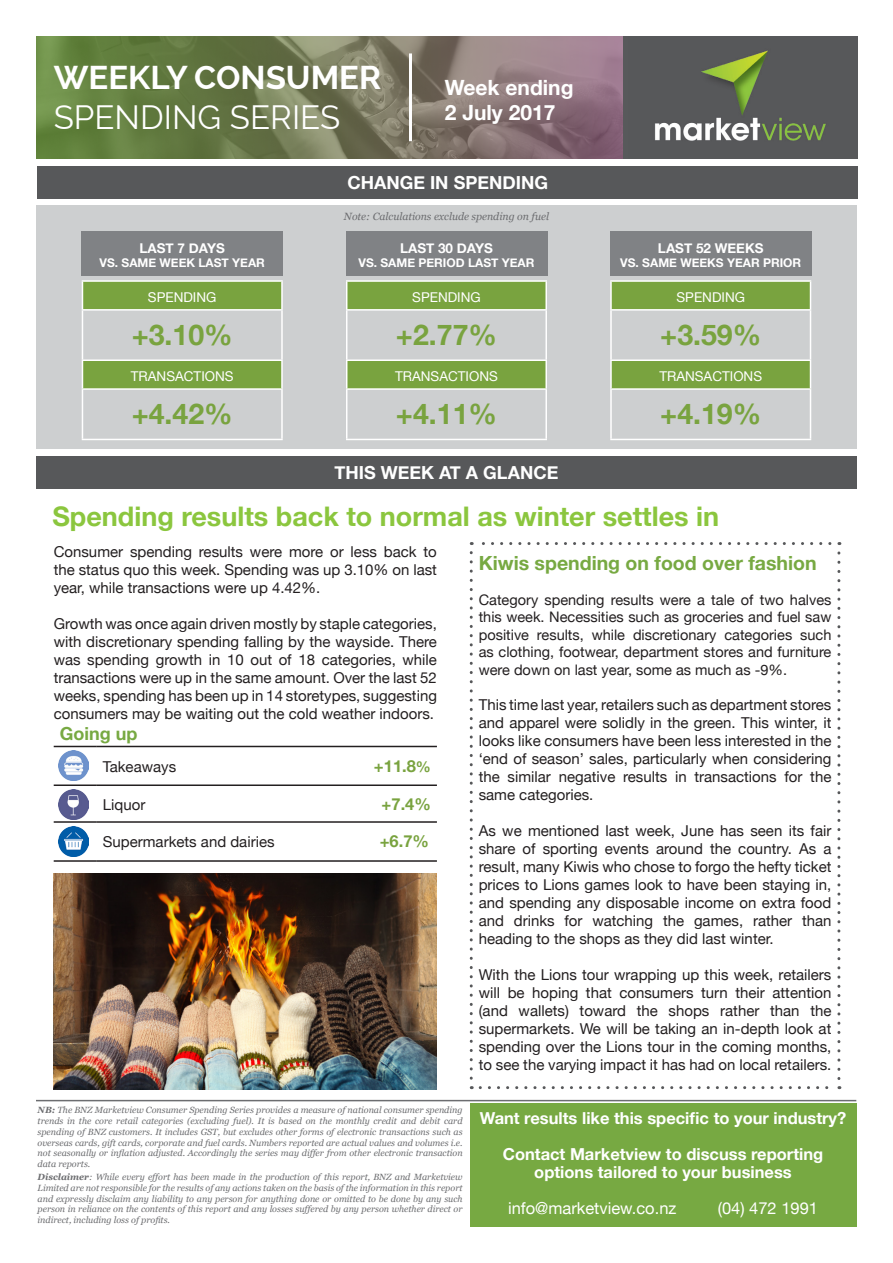
<style>
.page{position:relative;width:893px;height:1263px;background:#fff}
.page>*{position:absolute;margin:0;border:0;box-sizing:border-box;transform-origin:0 0}
.t1{font:700 33px "Raleway";color:#fff}
.t2{font:33px "Raleway";color:#fff}
.t3{font:700 28.5px "Helvetica Neue";color:#79a33f}
.t4{font:700 27px "Helvetica Neue";color:#8bc63e}
.t5{font:700 21px "Helvetica Neue";color:#fff}
.t6{font:700 19.5px "Helvetica Neue";color:#77a942}
.t7{font:700 18px "Helvetica Neue";color:#fff}
.t8{font:700 18px "Helvetica Neue";color:#77a942}
.t9{font:700 16.5px/18px "Helvetica Neue";color:#fff;text-align:center}
.t10{font:16.5px "Helvetica Neue";color:#fff}
.t11{font:700 16.5px "Helvetica Neue";color:#79a33f}
.t12{font:15px/18px "Helvetica Neue";color:#231f20;text-align:justify}
.t13{font:14.55px/17.4px "Helvetica Neue";color:#231f20;text-align:justify}
.t14{font:13.5px "Helvetica Neue";color:#fff}
.t15{font:700 13.5px "Helvetica Neue";color:#fff}
.t16{font:700 12px "Helvetica Neue";color:#fff}
.t17{font:italic 10.5px "Georgia";color:#6c6d70}
.t18{font:italic 9px/10.8px "Georgia";color:#6c6d70;text-align:justify}
.s1{font-size:15px}
.s2{font-weight:700}
</style>
<div class="page">
<div style="left:470px;top:1104px;width:386px;height:123px;background:#77a942"></div>
<hr style="left:36px;top:1100px;width:820px;height:1px;background:#6c6d70">
<div style="left:36px;top:456px;width:821px;height:33px;background:#57585a"></div>
<div style="left:36px;top:205px;width:821px;height:244px;background:#cdcfd0"></div>
<div style="left:610px;top:232px;width:201px;height:44px;background:#808285"></div>
<div style="left:346px;top:232px;width:201px;height:44px;background:#808285"></div>
<div style="left:82px;top:232px;width:201px;height:44px;background:#808285"></div>
<div style="left:38px;top:166px;width:820px;height:32px;background:#57585a"></div>
<svg style="left:36px;top:36px;width:588px;height:123px;background:#777a5c"></svg>
<hr style="left:409px;top:53px;width:3px;height:88px;background:#fff">
<img style="left:624px;top:36px;width:234px;height:123px">
<hr style="left:82px;top:390px;width:1px;height:49px;background:#fff">
<hr style="left:281px;top:390px;width:2px;height:49px;background:#fff">
<hr style="left:82px;top:439px;width:201px;height:1px;background:#fff">
<hr style="left:281px;top:311px;width:2px;height:48px;background:#fff">
<hr style="left:82px;top:359px;width:201px;height:2px;background:#fff">
<hr style="left:281px;top:361px;width:2px;height:27px;background:#fff">
<hr style="left:82px;top:388px;width:201px;height:2px;background:#fff">
<hr style="left:82px;top:280px;width:201px;height:2px;background:#fff">
<svg style="left:82px;top:281px;width:200px;height:108px"></svg>
<hr style="left:281px;top:282px;width:2px;height:27px;background:#fff">
<hr style="left:82px;top:309px;width:201px;height:2px;background:#fff">
<hr style="left:346px;top:390px;width:1px;height:49px;background:#fff">
<hr style="left:545px;top:390px;width:2px;height:49px;background:#fff">
<hr style="left:346px;top:439px;width:201px;height:1px;background:#fff">
<hr style="left:545px;top:311px;width:2px;height:48px;background:#fff">
<hr style="left:346px;top:359px;width:201px;height:2px;background:#fff">
<hr style="left:545px;top:361px;width:2px;height:27px;background:#fff">
<hr style="left:346px;top:388px;width:201px;height:2px;background:#fff">
<hr style="left:346px;top:280px;width:201px;height:2px;background:#fff">
<svg style="left:346px;top:281px;width:200px;height:108px"></svg>
<hr style="left:545px;top:282px;width:2px;height:27px;background:#fff">
<hr style="left:346px;top:309px;width:201px;height:2px;background:#fff">
<hr style="left:610px;top:390px;width:2px;height:49px;background:#fff">
<hr style="left:810px;top:390px;width:1px;height:49px;background:#fff">
<hr style="left:610px;top:439px;width:201px;height:1px;background:#fff">
<hr style="left:610px;top:311px;width:2px;height:48px;background:#fff">
<hr style="left:610px;top:359px;width:201px;height:2px;background:#fff">
<hr style="left:610px;top:361px;width:2px;height:27px;background:#fff">
<hr style="left:610px;top:388px;width:201px;height:2px;background:#fff">
<hr style="left:610px;top:280px;width:201px;height:2px;background:#fff">
<hr style="left:610px;top:282px;width:2px;height:27px;background:#fff">
<svg style="left:611px;top:281px;width:200px;height:108px"></svg>
<hr style="left:610px;top:309px;width:201px;height:2px;background:#fff">
<hr style="left:54px;top:746px;width:43px;height:1px;background:#231f20">
<hr style="left:97px;top:746px;width:340px;height:1px;background:#231f20">
<hr style="left:54px;top:784px;width:43px;height:2px;background:#231f20">
<hr style="left:97px;top:784px;width:340px;height:2px;background:#231f20">
<hr style="left:97px;top:821px;width:340px;height:2px;background:#231f20">
<hr style="left:97px;top:860px;width:340px;height:2px;background:#231f20">
<hr style="left:54px;top:821px;width:43px;height:2px;background:#231f20">
<hr style="left:54px;top:860px;width:43px;height:2px;background:#231f20">
<svg style="left:470px;top:553px;width:3px;height:536px"></svg>
<svg style="left:480px;top:1086px;width:360px;height:3px"></svg>
<svg style="left:837px;top:542px;width:3px;height:536px"></svg>
<svg style="left:471px;top:542px;width:359px;height:3px"></svg>
<img style="left:58px;top:751px;width:30px;height:30px">
<img style="left:58px;top:789px;width:30px;height:30px">
<img style="left:58px;top:827px;width:30px;height:30px">
<img style="left:54px;top:873px;width:383px;height:216px">
<p class="t1" style="left:54px;top:59px;width:329px">WEEKLY CONSUMER</p>
<p class="t2" style="left:54px;top:98px;width:288px">SPENDING SERIES</p>
<p class="t5" style="left:445px;top:71px;width:130px">Week ending</p>
<p class="t5" style="left:445px;top:96px;width:112px">2 July 2017</p>
<p class="t7" style="left:347px;top:168px;width:202px">CHANGE IN SPENDING</p>
<p class="t15" style="left:140px;top:238px;width:87px">LAST 7 DAYS</p>
<p class="t16" style="left:100px;top:254px;width:167px">VS. SAME WEEK LAST YEAR</p>
<p class="t14" style="left:148px;top:287px;width:70px">SPENDING</p>
<p class="t3" style="left:132px;top:313px;width:103px">+3.10%</p>
<p class="t14" style="left:131px;top:366px;width:104px">TRANSACTIONS</p>
<p class="t3" style="left:132px;top:392px;width:103px">+4.42%</p>
<p class="t17" style="left:344px;top:210px;width:207px">Note: Calculations exclude spending on fuel</p>
<p class="t15" style="left:400px;top:238px;width:94px">LAST 30 DAYS</p>
<p class="t16" style="left:358px;top:254px;width:178px">VS. SAME PERIOD LAST YEAR</p>
<p class="t14" style="left:412px;top:287px;width:70px">SPENDING</p>
<p class="t3" style="left:396px;top:313px;width:103px">+2.77%</p>
<p class="t14" style="left:395px;top:366px;width:104px">TRANSACTIONS</p>
<p class="t3" style="left:396px;top:392px;width:103px">+4.11%</p>
<p class="t7" style="left:335px;top:458px;width:225px">THIS WEEK AT A GLANCE</p>
<p class="t15" style="left:658px;top:238px;width:107px">LAST 52 WEEKS</p>
<p class="t16" style="left:620px;top:254px;width:182px">VS. SAME WEEKS YEAR PRIOR</p>
<p class="t14" style="left:676px;top:287px;width:70px">SPENDING</p>
<p class="t3" style="left:660px;top:313px;width:103px">+3.59%</p>
<p class="t14" style="left:659px;top:366px;width:104px">TRANSACTIONS</p>
<p class="t3" style="left:660px;top:392px;width:103px">+4.19%</p>
<p class="t4" style="left:52px;top:495px;width:668px">Spending results back to normal as winter settles in</p>
<p class="t12" style="left:54px;top:544px;width:385px">Consumer spending results were more or less back to the status quo this week. Spending was up 3.10% on last year, while transactions were up 4.42%.</p>
<p class="t12" style="left:54px;top:616px;width:385px">Growth was once again driven mostly by staple categories, with discretionary spending falling by the wayside. There was spending growth in 10 out of 18 categories, while transactions were up in the same amount. Over the last 52 weeks, spending has been up in 14 storetypes, suggesting consumers may be waiting out the cold weather indoors.</p>
<p class="t6" style="left:479px;top:548px;width:339px">Kiwis spending on food over fashion</p>
<p class="t13" style="left:479px;top:592px;width:354px">Category spending results were a tale of two halves this week. Necessities such as groceries and fuel saw positive results, while discretionary categories such as clothing, footwear, department stores and furniture were down on last year, some as much as -9%.</p>
<p class="t12" style="left:479px;top:697px;width:354px">This time last year, retailers such as department stores and apparel were solidly in the green. This winter, it looks like consumers have been less interested in the ‘end of season’ sales, particularly when considering the similar negative results in transactions for the same categories.</p>
<p class="t12" style="left:479px;top:823px;width:354px">As we mentioned last week, June has seen its fair share of sporting events around the country. As a result, many Kiwis who chose to forgo the hefty ticket prices to Lions games look to have been staying in, and spending any disposable income on extra food and drinks for watching the games, rather than heading to the shops as they did last winter.</p>
<p class="t12" style="left:479px;top:967px;width:354px">With the Lions tour wrapping up this week, retailers will be hoping that consumers turn their attention (and wallets) toward the shops rather than the supermarkets. We will be taking an in-depth look at spending over the Lions tour in the coming months, to see the varying impact it has had on local retailers.</p>
<p class="t8" style="left:60px;top:720px;width:79px">Going up</p>
<p class="t12" style="left:103px;top:758px;width:75px">Takeaways</p>
<p class="t11" style="left:374px;top:753px;width:59px">+11.8<span class="s1">%</span></p>
<p class="t12" style="left:103px;top:796px;width:44px">Liquor</p>
<p class="t11" style="left:382px;top:791px;width:51px">+7.4%</p>
<p class="t12" style="left:103px;top:834px;width:173px">Supermarkets and dairies</p>
<p class="t11" style="left:380px;top:828px;width:51px">+6.7%</p>
<p class="t18" style="left:38px;top:1105px;width:427px"><span class="s2">NB:</span> The BNZ Marketview Consumer Spending Series provides a measure of national consumer spending trends in the core retail categories (excluding fuel). It is based on the monthly credit and debit card spending of BNZ customers. It includes GST, but excludes other forms of electronic transactions such as overseas cards, gift cards, corporate and fuel cards. Numbers reported are actual values and volumes i.e. not seasonally or inflation adjusted. Accordingly the series may differ from other electronic transaction data reports.</p>
<p class="t18" style="left:38px;top:1171px;width:427px"><span class="s2">Disclaimer</span>: While every effort has been made in the production of this report, BNZ and Marketview Limited are not responsible for the results of any actions taken on the basis of the information in this report and expressly disclaim any liability to any person for anything done or omitted to be done by any such person in reliance on the contents of this report and any losses suffered by any person whether direct or indirect, including loss of profits.</p>
<p class="t9" style="left:480px;top:1110px;width:368px">Want results like this specific to your industry?</p>
<p class="t9" style="left:503px;top:1146px;width:322px">Contact Marketview to discuss reporting options tailored to your business</p>
<p class="t10" style="left:508px;top:1196px;width:170px">info@marketview.co.nz</p>
<p class="t10" style="left:718px;top:1196px;width:102px">(04) 472 1991</p>
</div>
